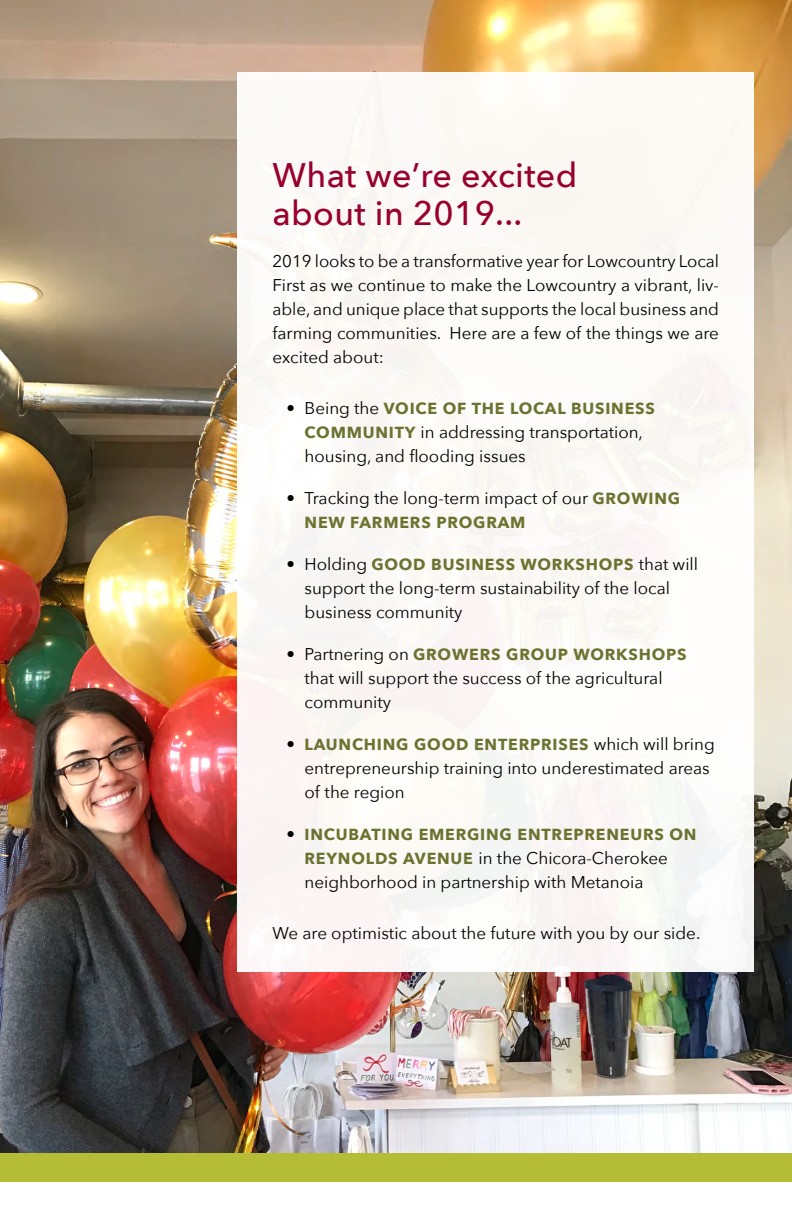
<style>
.page{position:relative;width:792px;height:1224px;background:#fff}
.page>*{position:absolute;margin:0;border:0;box-sizing:border-box;transform-origin:0 0}
.t1{font:500 34px/38px "Avenir Next";letter-spacing:.01em;color:#98002e}
.t2{font:17px/24px "Avenir Next";color:#000}
.t3{font:700 16px "Avenir Next";letter-spacing:.05em;color:#6c7230}
.s1{font-weight:400;font-size:17px;color:#000}
.s2{font-weight:700;font-size:16px;color:#6c7230}
</style>
<div class="page">
<img style="left:0;top:0;width:792px;height:1153px">
<div style="left:238px;top:72px;width:516px;height:900px;background:#fcf9f6"></div>
<div style="left:0;top:1153px;width:792px;height:29px;background:#b5bc35"></div>
<h1 class="t1" style="left:273px;top:155px;width:306px">What we’re excited about in 2019...</h1>
<p class="t2" style="left:273px;top:248px;width:448px;text-align:justify">2019 looks to be a transformative year for Lowcountry Local First as we continue to make the Lowcountry a vibrant, liv&shy;able, and unique place that supports the local business and farming communities. Here are a few of the things we are excited about:</p>
<p class="t3" style="left:287px;top:395px;width:370px"><span class="s1">• Being the</span> VOICE OF THE LOCAL BUSINESS</p>
<p class="t2" style="left:305px;top:419px;width:340px"><span class="s2">COMMUNITY</span> in addressing transportation, housing, and flooding issues</p>
<p class="t2" style="left:287px;top:485px;width:395px">• Tracking the long-term impact of our <span class="s2">GROWING</span></p>
<p class="t3" style="left:305px;top:509px;width:222px">NEW FARMERS PROGRAM</p>
<p class="t3" style="left:287px;top:551px;width:413px"><span class="s1">• Holding</span> GOOD BUSINESS WORKSHOPS <span class="s1">that will</span></p>
<p class="t2" style="left:305px;top:575px;width:367px">support the long-term sustainability of the local business community</p>
<p class="t3" style="left:287px;top:641px;width:402px"><span class="s1">• Partnering on</span> GROWERS GROUP WORKSHOPS</p>
<p class="t2" style="left:305px;top:665px;width:360px">that will support the success of the agricultural community</p>
<p class="t3" style="left:287px;top:731px;width:430px"><span class="s1">•</span> LAUNCHING GOOD ENTERPRISES <span class="s1">which will bring</span></p>
<p class="t2" style="left:305px;top:755px;width:407px">entrepreneurship training into underestimated areas of the region</p>
<p class="t3" style="left:287px;top:821px;width:412px"><span class="s1">•</span> INCUBATING EMERGING ENTREPRENEURS ON</p>
<p class="t2" style="left:305px;top:845px;width:365px"><span class="s2">REYNOLDS AVENUE</span> in the Chicora-Cherokee neighborhood in partnership with Metanoia</p>
<p class="t2" style="left:273px;top:920px;width:429px">We are optimistic about the future with you by our side.</p>
</div>
